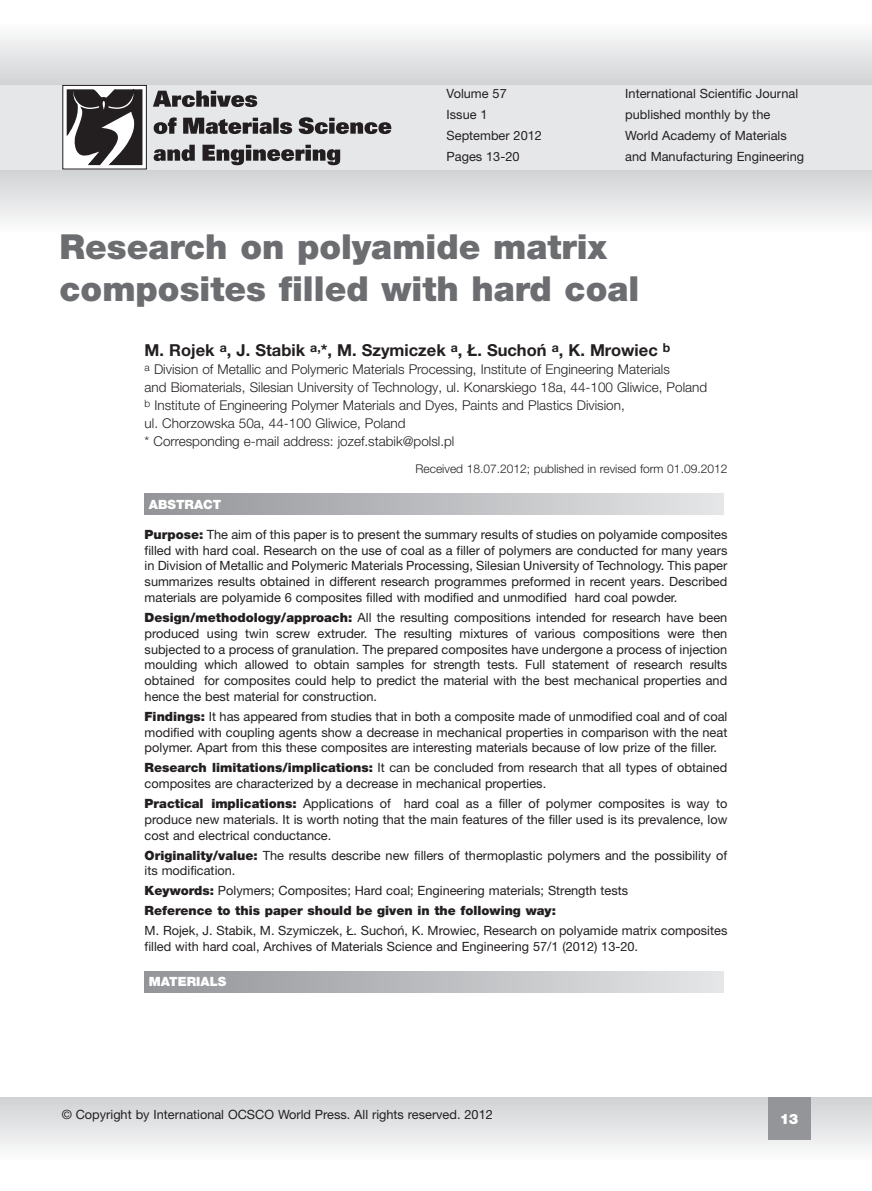
<style>
.page{position:relative;width:872px;height:1191px;background:#fff}
.page>*{position:absolute;margin:0;border:0;box-sizing:border-box;transform-origin:0 0}
.tytuł_artykułu{font:900 34.5px/42px "Helvetica Neue LT Pro";color:#6c6d70}
.autorzy{font:700 16.5px "Helvetica Neue LT Pro";color:#231f20}
.t1{font:900 14.25px "Helvetica Neue LT Pro";color:#fff}
.uczelnia{font:300 13.5px/18px "Helvetica Neue LT Pro";color:#231f20}
.tekst_abstraktu{font:12.75px/15.8px "Helvetica Neue LT Pro";color:#231f20;text-align:justify}
._1str{font:12.75px/21px "Helvetica Neue LT Pro";color:#231f20}
.gorna_pagina{font:12.75px "Helvetica Neue LT Pro";color:#231f20}
.tekst_abstraktu-2{font:900 12.75px "Helvetica Neue LT Pro";color:#231f20}
.t2{font:900 12.75px "Helvetica Neue LT Pro";color:#fff}
.data_przyjęcia{font:300 12px "Helvetica Neue LT Pro";color:#231f20}
.s1{font-weight:900}
</style>
<div class="page">
<svg style="left:0;top:35px;width:872px;height:50px"></svg>
<svg style="left:0;top:1097px;width:872px;height:52px"></svg>
<div style="left:767px;top:1097px;width:43px;height:43px;background:#939598"></div>
<div style="left:0;top:85px;width:872px;height:85px;background:#e6e7e9"></div>
<svg style="left:0;top:170px;width:872px;height:51px"></svg>
<svg style="left:154px;top:145px;width:186px;height:20px"></svg>
<svg style="left:154px;top:117px;width:237px;height:17px"></svg>
<svg style="left:153px;top:91px;width:104px;height:16px"></svg>
<div style="left:63px;top:85px;width:83px;height:84px;background:#fff"></div>
<div style="left:62px;top:85px;width:85px;height:84px;border:1px solid #231f20"></div>
<svg style="left:66px;top:89px;width:77px;height:77px"></svg>
<div style="left:145px;top:493px;width:578px;height:22px;background:linear-gradient(to right,#939498,#e5e6e7)"></div>
<div style="left:145px;top:971px;width:578px;height:21px;background:linear-gradient(to right,#939498,#e5e6e7)"></div>
<p class="tekst_abstraktu" style="left:446px;top:86px;width:62px">Volume 57</p>
<p class="tekst_abstraktu" style="left:446px;top:107px;width:42px">Issue 1</p>
<p class="tekst_abstraktu" style="left:446px;top:128px;width:97px">September 2012</p>
<p class="tekst_abstraktu" style="left:446px;top:149px;width:74px">Pages 13-20</p>
<p class="_1str" style="left:625px;top:83px;width:174px">International Scientific Journal</p>
<p class="_1str" style="left:625px;top:104px;width:180px">published monthly by the<br>World Academy of Materials and Manufacturing Engineering</p>
<p class="tytuł_artykułu" style="left:60px;top:225px;width:581px">Research on polyamide matrix composites filled with hard coal</p>
<p class="autorzy" style="left:145px;top:340px;width:527px">M. Rojek <sup>a</sup>, J. Stabik <sup>a,</sup>*, M. Szymiczek <sup>a</sup>, Ł. Suchoń <sup>a</sup>, K. Mrowiec <sup>b</sup></p>
<p class="uczelnia" style="left:145px;top:360px;width:564px"><sup>a</sup> Division of Metallic and Polymeric Materials Processing, Institute of Engineering Materials<br>and Biomaterials, Silesian University of Technology, ul. Konarskiego 18a, 44-100 Gliwice, Poland</p>
<p class="uczelnia" style="left:145px;top:396px;width:482px"><sup>b</sup> Institute of Engineering Polymer Materials and Dyes, Paints and Plastics Division, ul. Chorzowska 50a, 44-100 Gliwice, Poland</p>
<p class="uczelnia" style="left:145px;top:432px;width:311px">* Corresponding e-mail address: jozef.stabik@polsl.pl</p>
<p class="data_przyjęcia" style="left:415px;top:462px;width:313px">Received 18.07.2012; published in revised form 01.09.2012</p>
<p class="t2" style="left:149px;top:496px;width:74px">ABSTRACT</p>
<p class="tekst_abstraktu" style="left:145px;top:526px;width:584px"><span class="s1">Purpose:</span> The aim of this paper is to present the summary results of studies on polyamide composites filled with hard coal. Research on the use of coal as a filler of polymers are conducted for many years in Division of Metallic and Polymeric Materials Processing, Silesian University of Technology. This paper summarizes results obtained in different research programmes preformed in recent years. Described materials are polyamide 6 composites filled with modified and unmodified hard coal powder.</p>
<p class="tekst_abstraktu" style="left:145px;top:609px;width:584px"><span class="s1">Design/methodology/approach:</span> All the resulting compositions intended for research have been produced using twin screw extruder. The resulting mixtures of various compositions were then subjected to a process of granulation. The prepared composites have undergone a process of injection moulding which allowed to obtain samples for strength tests. Full statement of research results obtained for composites could help to predict the material with the best mechanical properties and hence the best material for construction.</p>
<p class="tekst_abstraktu" style="left:145px;top:708px;width:584px"><span class="s1">Findings:</span> It has appeared from studies that in both a composite made of unmodified coal and of coal modified with coupling agents show a decrease in mechanical properties in comparison with the neat polymer. Apart from this these composites are interesting materials because of low prize of the filler.</p>
<p class="tekst_abstraktu" style="left:145px;top:759px;width:584px"><span class="s1">Research limitations/implications:</span> It can be concluded from research that all types of obtained composites are characterized by a decrease in mechanical properties.</p>
<p class="tekst_abstraktu" style="left:145px;top:795px;width:584px"><span class="s1">Practical implications:</span> Applications of hard coal as a filler of polymer composites is way to produce new materials. It is worth noting that the main features of the filler used is its prevalence, low cost and electrical conductance.</p>
<p class="tekst_abstraktu" style="left:145px;top:847px;width:584px"><span class="s1">Originality/value:</span> The results describe new fillers of thermoplastic polymers and the possibility of its modification.</p>
<p class="tekst_abstraktu" style="left:145px;top:882px;width:485px"><span class="s1">Keywords:</span> Polymers; Composites; Hard coal; Engineering materials; Strength tests</p>
<p class="tekst_abstraktu-2" style="left:145px;top:903px;width:413px">Reference to this paper should be given in the following way:</p>
<p class="tekst_abstraktu" style="left:145px;top:922px;width:584px">M. Rojek, J. Stabik, M. Szymiczek, Ł. Suchoń, K. Mrowiec, Research on polyamide matrix composites filled with hard coal, Archives of Materials Science and Engineering 57/1 (2012) 13-20.</p>
<p class="t2" style="left:149px;top:974px;width:79px">MATERIALS</p>
<p class="gorna_pagina" style="left:62px;top:1106px;width:433px">© Copyright by International OCSCO World Press. All rights reserved. 2012</p>
<p class="t1" style="left:780px;top:1110px;width:20px">13</p>
</div>
